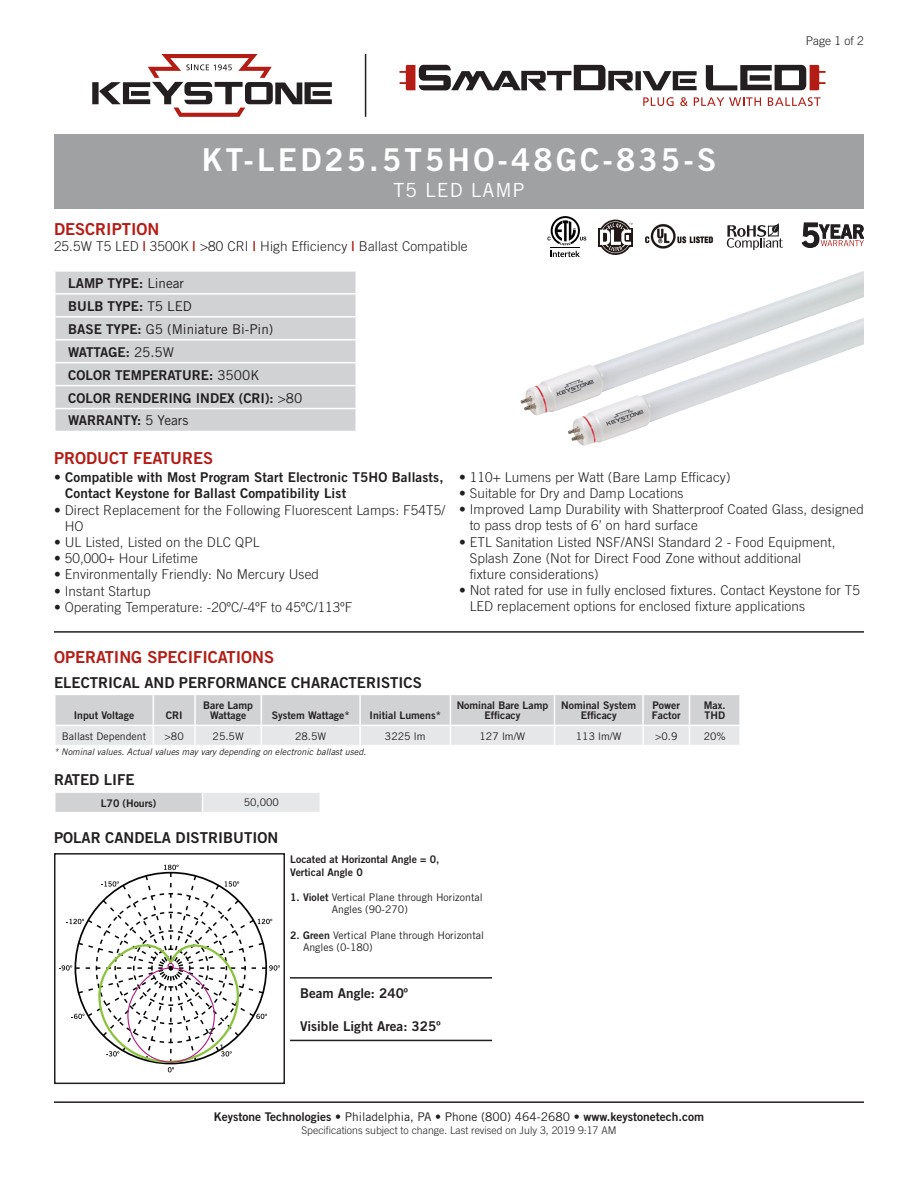
<style>
.page{position:relative;width:918px;height:1188px;background:#fff}
.page>*{position:absolute;margin:0;border:0;box-sizing:border-box;transform-origin:0 0}
.t1{font:31.5px "Trade Gothic Bold Two";letter-spacing:.1em;color:#fff}
.t2{font:19.5px "Trade Gothic";letter-spacing:.05em;color:#fff}
.t3{font:16.5px "Trade Gothic Bold Two";color:#b41d15}
.t4{font:15px "Trade Gothic Bold Two";color:#231f20}
.t5{font:300 13.5px/16.2px "Trade Gothic";letter-spacing:.01em;color:#231f20}
.t6{font:13.5px/16.2px "Trade Gothic Bold Two";color:#231f20}
.t7{font:13.5px "Trade Gothic";color:#231f20}
.t8{font:13.5px "Trade Gothic Bold Two";letter-spacing:-.02em;color:#231f20}
.t9{font:12px "Trade Gothic Bold Two";color:#231f20}
.t10{font:300 12px "Trade Gothic";color:#231f20}
.t11{font:10.5px/10.5px "Trade Gothic Bold Two";color:#231f20;text-align:center}
.t12{font:10.5px/12.6px "Trade Gothic";color:#231f20}
.t13{font:300 10.5px "Trade Gothic";color:#231f20}
.t14{font:italic 9px "Trade Gothic";color:#231f20}
.t15{font:7.5px "Trade Gothic Bold Two";color:#231f20}
.s1{font-family:"Trade Gothic Bold Two";font-weight:400;color:#b41d15}
.s2{font-family:"Trade Gothic"}
.s3{font-family:"Trade Gothic Bold Two"}
</style>
<div class="page">
<div style="left:54px;top:135px;width:810px;height:74px;background:#a0a1a3"></div>
<hr style="left:54px;top:631px;width:810px;height:2px;background:#231f20">
<svg style="left:92px;top:54px;width:240px;height:63px"></svg>
<hr style="left:365px;top:54px;width:1px;height:63px;background:#231f20">
<svg style="left:643px;top:97px;width:31px;height:9px"></svg>
<svg style="left:680px;top:97px;width:8px;height:9px"></svg>
<svg style="left:694px;top:97px;width:67px;height:9px"></svg>
<svg style="left:768px;top:97px;width:53px;height:9px"></svg>
<svg style="left:399px;top:65px;width:298px;height:25px"></svg>
<svg style="left:706px;top:65px;width:120px;height:25px"></svg>
<div style="left:55px;top:792px;width:147px;height:21px;background:#d1d2d4"></div>
<div style="left:202px;top:792px;width:118px;height:21px;background:#e6e7e9"></div>
<hr style="left:54px;top:791px;width:148px;height:2px;background:#fff">
<svg style="left:55px;top:793px;width:1px;height:19px"></svg>
<hr style="left:202px;top:791px;width:119px;height:2px;background:#fff">
<svg style="left:202px;top:793px;width:1px;height:19px"></svg>
<hr style="left:54px;top:812px;width:148px;height:1px;background:#fff">
<hr style="left:202px;top:812px;width:119px;height:1px;background:#fff">
<svg style="left:55px;top:695px;width:685px;height:50px;background:#dbdcdd"></svg>
<svg style="left:59px;top:865px;width:221px;height:207px"></svg>
<div style="left:54px;top:853px;width:231px;height:231px;border:2px solid #231f20"></div>
<hr style="left:290px;top:977px;width:202px;height:2px;background:#231f20">
<hr style="left:290px;top:1040px;width:202px;height:1px;background:#231f20">
<hr style="left:54px;top:1101px;width:810px;height:2px;background:#231f20">
<div style="left:56px;top:272px;width:300px;height:159px;background:#d1d2d4"></div>
<hr style="left:54px;top:293px;width:303px;height:2px;background:#fff">
<hr style="left:54px;top:316px;width:303px;height:2px;background:#fff">
<hr style="left:54px;top:339px;width:303px;height:1px;background:#fff">
<hr style="left:54px;top:362px;width:303px;height:1px;background:#fff">
<hr style="left:54px;top:385px;width:303px;height:1px;background:#fff">
<hr style="left:54px;top:408px;width:303px;height:1px;background:#fff">
<img style="left:520px;top:271px;width:344px;height:175px">
<img style="left:645px;top:224px;width:69px;height:25px">
<svg style="left:727px;top:223px;width:56px;height:27px"></svg>
<div style="left:598px;top:228px;width:34px;height:19px;background:#221714"></div>
<svg style="left:600px;top:220px;width:32px;height:35px"></svg>
<svg style="left:547px;top:216px;width:39px;height:41px"></svg>
<svg style="left:802px;top:223px;width:62px;height:25px"></svg>
<p class="t1" style="left:202px;top:140px;width:516px">KT-LED25.5T5HO-48GC-835-S</p>
<p class="t2" style="left:393px;top:178px;width:133px">T5 LED LAMP</p>
<p class="t3" style="left:54px;top:219px;width:107px">DESCRIPTION</p>
<p class="t5" style="left:54px;top:238px;width:415px">25.5W T5 LED <span class="s1">|</span> 3500K <span class="s1">|</span> &gt;80 CRI <span class="s1">|</span> High Efficiency <span class="s1">|</span> Ballast Compatible</p>
<p class="t6" style="left:68px;top:275px;width:117px">LAMP TYPE: <span class="s2">Linear</span></p>
<p class="t6" style="left:68px;top:298px;width:125px">BULB TYPE: <span class="s2">T5 LED</span></p>
<p class="t7" style="left:68px;top:321px;width:207px"><span class="s3">BASE TYPE:</span> G5 (Miniature Bi-Pin)</p>
<p class="t8" style="left:68px;top:343px;width:107px">WATTAGE: <span class="s2">25.5W</span></p>
<p class="t6" style="left:68px;top:366px;width:193px">COLOR TEMPERATURE: <span class="s2">3500K</span></p>
<p class="t6" style="left:68px;top:389px;width:236px">COLOR RENDERING INDEX (CRI): <span class="s2">&gt;80</span></p>
<p class="t6" style="left:68px;top:412px;width:122px">WARRANTY: <span class="s2">5 Years</span></p>
<p class="t3" style="left:54px;top:447px;width:161px">PRODUCT FEATURES</p>
<p class="t10" style="left:806px;top:34px;width:60px">Page 1 of 2</p>
<p class="t6" style="left:65px;top:469px;width:380px;text-indent:-11px">• Compatible with Most Program Start Electronic T5HO Ballasts,<br>Contact Keystone for Ballast Compatibility List</p>
<p class="t5" style="left:65px;top:501px;width:382px;text-indent:-11px">• Direct Replacement for the Following Fluorescent Lamps: F54T5/<br>HO</p>
<p class="t5" style="left:54px;top:534px;width:207px">• UL Listed, Listed on the DLC QPL</p>
<p class="t5" style="left:54px;top:550px;width:145px">• 50,000+ Hour Lifetime</p>
<p class="t5" style="left:54px;top:566px;width:267px">• Environmentally Friendly: No Mercury Used</p>
<p class="t5" style="left:54px;top:582px;width:98px">• Instant Startup</p>
<p class="t5" style="left:54px;top:599px;width:300px">• Operating Temperature: -20ºC/-4ºF to 45ºC/113ºF</p>
<p class="t5" style="left:459px;top:469px;width:273px">• 110+ Lumens per Watt (Bare Lamp Efficacy)</p>
<p class="t5" style="left:459px;top:485px;width:226px">• Suitable for Dry and Damp Locations</p>
<p class="t5" style="left:470px;top:501px;width:396px;text-indent:-11px">• Improved Lamp Durability with Shatterproof Coated Glass, designed to pass drop tests of 6’ on hard surface</p>
<p class="t5" style="left:470px;top:534px;width:367px;text-indent:-11px">• ETL Sanitation Listed NSF/ANSI Standard 2 - Food Equipment,<br>Splash Zone (Not for Direct Food Zone without additional fixture considerations)</p>
<p class="t5" style="left:470px;top:582px;width:392px;text-indent:-11px">• Not rated for use in fully enclosed fixtures. Contact Keystone for T5<br>LED replacement options for enclosed fixture applications</p>
<p class="t3" style="left:54px;top:647px;width:222px">OPERATING SPECIFICATIONS</p>
<p class="t4" style="left:54px;top:673px;width:369px">ELECTRICAL AND PERFORMANCE CHARACTERISTICS</p>
<p class="t11" style="left:74px;top:710px;width:62px">Input Voltage</p>
<p class="t11" style="left:166px;top:710px;width:18px">CRI</p>
<p class="t11" style="left:203px;top:700px;width:51px">Bare Lamp<br>Wattage</p>
<p class="t11" style="left:272px;top:710px;width:80px">System Wattage*</p>
<p class="t11" style="left:370px;top:710px;width:73px">Initial Lumens*</p>
<p class="t11" style="left:457px;top:700px;width:93px">Nominal Bare Lamp<br>Efficacy</p>
<p class="t11" style="left:561px;top:700px;width:76px">Nominal System</p>
<p class="t11" style="left:581px;top:710px;width:38px">Efficacy</p>
<p class="t11" style="left:652px;top:700px;width:30px;text-align:left">Power<br>Factor</p>
<p class="t11" style="left:704px;top:700px;width:23px;text-align:left">Max.<br>THD</p>
<p class="t12" style="left:62px;top:729px;width:86px">Ballast Dependent</p>
<p class="t12" style="left:165px;top:729px;width:21px">&gt;80</p>
<p class="t12" style="left:213px;top:729px;width:33px">25.5W</p>
<p class="t12" style="left:295px;top:729px;width:33px">28.5W</p>
<p class="t12" style="left:385px;top:729px;width:42px">3225 lm</p>
<p class="t12" style="left:480px;top:729px;width:47px">127 lm/W</p>
<p class="t12" style="left:576px;top:729px;width:47px">113 lm/W</p>
<p class="t12" style="left:655px;top:729px;width:24px">&gt;0.9</p>
<p class="t12" style="left:704px;top:729px;width:24px">20%</p>
<p class="t14" style="left:54px;top:747px;width:314px">* Nominal values. Actual values may vary depending on electronic ballast used.</p>
<p class="t4" style="left:54px;top:771px;width:82px">RATED LIFE</p>
<p class="t11" style="left:101px;top:797px;width:57px">L70 (Hours)</p>
<p class="t12" style="left:244px;top:796px;width:37px">50,000</p>
<p class="t4" style="left:54px;top:829px;width:226px">POLAR CANDELA DISTRIBUTION</p>
<p class="t11" style="left:290px;top:854px;width:151px">Located at Horizontal Angle = 0,</p>
<p class="t11" style="left:290px;top:867px;width:74px">Vertical Angle 0</p>
<p class="t12" style="left:332px;top:891px;width:152px;text-indent:-42px"><span class="s3">1. Violet</span> Vertical Plane through Horizontal<br>Angles (90-270)</p>
<p class="t12" style="left:303px;top:929px;width:183px;text-indent:-13px"><span class="s3">2. Green</span> Vertical Plane through Horizontal<br>Angles (0-180)</p>
<p class="t15" style="left:209px;top:1027px;width:6px">2</p>
<p class="t15" style="left:219px;top:1043px;width:6px">1</p>
<p class="t6" style="left:300px;top:985px;width:109px">Beam Angle: 240º</p>
<p class="t6" style="left:300px;top:1018px;width:142px">Visible Light Area: 325º</p>
<p class="t9" style="left:214px;top:1110px;width:492px">Keystone Technologies • <span class="s2">Philadelphia, PA</span> • <span class="s2">Phone (800) 464-2680</span> • www.keystonetech.com</p>
<p class="t13" style="left:301px;top:1124px;width:317px">Specifications subject to change. Last revised on July 3, 2019 9:17 AM</p>
</div>
